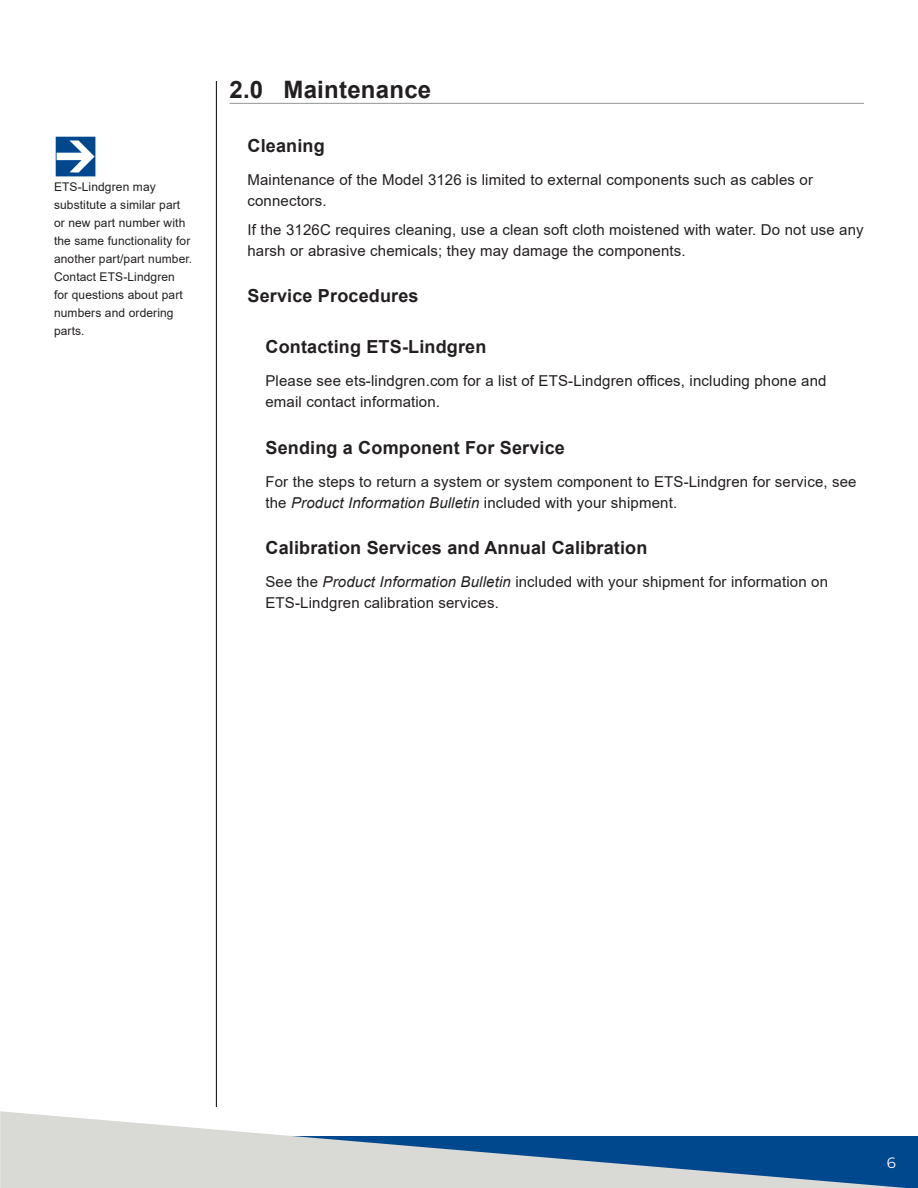
<style>
.page{position:relative;width:918px;height:1188px;background:#fff}
.page>*{position:absolute;margin:0;border:0;box-sizing:border-box;transform-origin:0 0}
.Header_1{font:700 24px "Arial";letter-spacing:.01em;color:#231f20}
.Header_3{font:700 18px "Arial";letter-spacing:.01em;color:#231f20}
.Header_2{font:700 18px "Arial";letter-spacing:.01em;color:#231f20}
.Indented_Body_Text_3{font:15px/21px "Arial";letter-spacing:.01em;color:#231f20}
.Indented_Body_Text_2{font:15px/21px "Arial";letter-spacing:.01em;color:#231f20}
.t1{font:15px "Montserrat";color:#fff}
.Product_Name{font:12px/18px "Arial";letter-spacing:.01em;color:#231f20}
.s1{font-style:italic}
</style>
<div class="page">
<svg style="left:0;top:1111px;width:914px;height:77px;fill:#d9d9d5"></svg>
<hr style="left:216px;top:81px;width:1px;height:1026px;background:#000">
<hr style="left:230px;top:103px;width:634px;height:1px;background:#939598">
<svg style="left:55px;top:136px;width:41px;height:41px"></svg>
<p class="Product_Name" style="left:54px;top:178px;width:140px">ETS-Lindgren may substitute a similar part or new part number with the same functionality for another part/part number.<br>Contact ETS-Lindgren<br>for questions about part numbers and ordering parts.</p>
<p class="Header_1" style="left:230px;top:73px;width:203px">2.0 Maintenance</p>
<p class="Header_2" style="left:248px;top:133px;width:79px">Cleaning</p>
<p class="Indented_Body_Text_2" style="left:248px;top:170px;width:567px">Maintenance of the Model 3126 is limited to external components such as cables or connectors.</p>
<p class="Indented_Body_Text_2" style="left:248px;top:219px;width:618px">If the 3126C requires cleaning, use a clean soft cloth moistened with water. Do not use any harsh or abrasive chemicals; they may damage the components.</p>
<p class="Header_2" style="left:248px;top:283px;width:173px">Service Procedures</p>
<p class="Header_3" style="left:266px;top:334px;width:222px">Contacting ETS-Lindgren</p>
<p class="Indented_Body_Text_3" style="left:266px;top:371px;width:563px">Please see ets-lindgren.com for a list of ETS-Lindgren offices, including phone and email contact information.</p>
<p class="Header_3" style="left:266px;top:435px;width:301px">Sending a Component For Service</p>
<p class="Indented_Body_Text_3" style="left:266px;top:471px;width:593px">For the steps to return a system or system component to ETS-Lindgren for service, see the <span class="s1">Product Information Bulletin</span> included with your shipment.</p>
<p class="Header_3" style="left:266px;top:535px;width:383px">Calibration Services and Annual Calibration</p>
<p class="Indented_Body_Text_3" style="left:266px;top:572px;width:564px">See the <span class="s1">Product Information Bulletin</span> included with your shipment for information on<br>ETS-Lindgren calibration services.</p>
<p class="t1" style="left:887px;top:1153px;width:11px">6</p>
</div>
